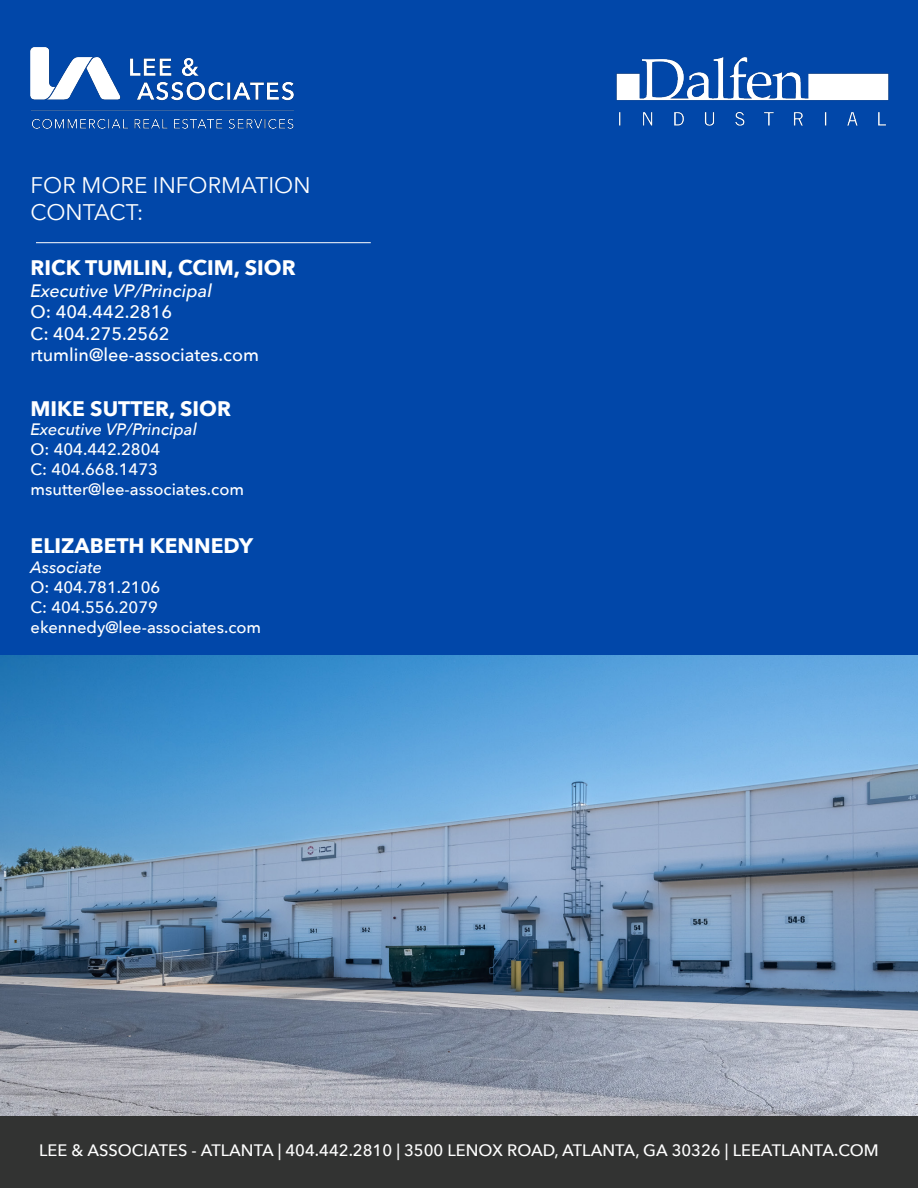
<style>
.page{position:relative;width:918px;height:1188px;background:#fff}
.page>*{position:absolute;margin:0;border:0;box-sizing:border-box;transform-origin:0 0}
.t1{font:22.5px "Avenir Next";color:#fff}
.t2{font:700 21px "Avenir Next";color:#fff}
.t3{font:500 18px "Avenir Next";color:#fff}
.t4{font:italic 500 18px "Avenir Next";color:#fff}
.t5{font:500 16.5px "Avenir Next";color:#fff}
.t6{font:italic 500 16.5px "Avenir Next";color:#fff}
</style>
<div class="page">
<div style="left:0;top:0;width:918px;height:666px;background:#0147a9"></div>
<img style="left:0;top:655px;width:918px;height:461px">
<div style="left:0;top:1116px;width:918px;height:72px;background:#323332"></div>
<hr style="left:36px;top:242px;width:335px;height:1px;background:#fff">
<img style="left:31px;top:48px;width:262px;height:81px">
<img style="left:616px;top:57px;width:273px;height:69px">
<p class="t1" style="left:31px;top:166px;width:281px">FOR MORE INFORMATION</p>
<p class="t1" style="left:31px;top:193px;width:115px">CONTACT:</p>
<p class="t2" style="left:31px;top:250px;width:267px">RICK TUMLIN, CCIM, SIOR</p>
<p class="t4" style="left:31px;top:275px;width:183px">Executive VP/Principal</p>
<p class="t3" style="left:31px;top:297px;width:143px">O: 404.442.2816</p>
<p class="t3" style="left:31px;top:318px;width:141px">C: 404.275.2562</p>
<p class="t3" style="left:31px;top:340px;width:230px">rtumlin@lee-associates.com</p>
<p class="t2" style="left:31px;top:390px;width:202px">MIKE SUTTER, SIOR</p>
<p class="t6" style="left:31px;top:416px;width:168px">Executive VP/Principal</p>
<p class="t5" style="left:31px;top:435px;width:131px">O: 404.442.2804</p>
<p class="t5" style="left:31px;top:455px;width:129px">C: 404.668.1473</p>
<p class="t5" style="left:31px;top:475px;width:215px">msutter@lee-associates.com</p>
<p class="t2" style="left:31px;top:528px;width:224px">ELIZABETH KENNEDY</p>
<p class="t6" style="left:31px;top:553px;width:73px">Associate</p>
<p class="t5" style="left:31px;top:573px;width:131px">O: 404.781.2106</p>
<p class="t5" style="left:31px;top:593px;width:129px">C: 404.556.2079</p>
<p class="t5" style="left:31px;top:613px;width:232px">ekennedy@lee-associates.com</p>
<p class="t5" style="left:39px;top:1137px;width:841px">LEE &amp; ASSOCIATES - ATLANTA | 404.442.2810 | 3500 LENOX ROAD, ATLANTA, GA 30326 | LEEATLANTA.COM</p>
</div>
